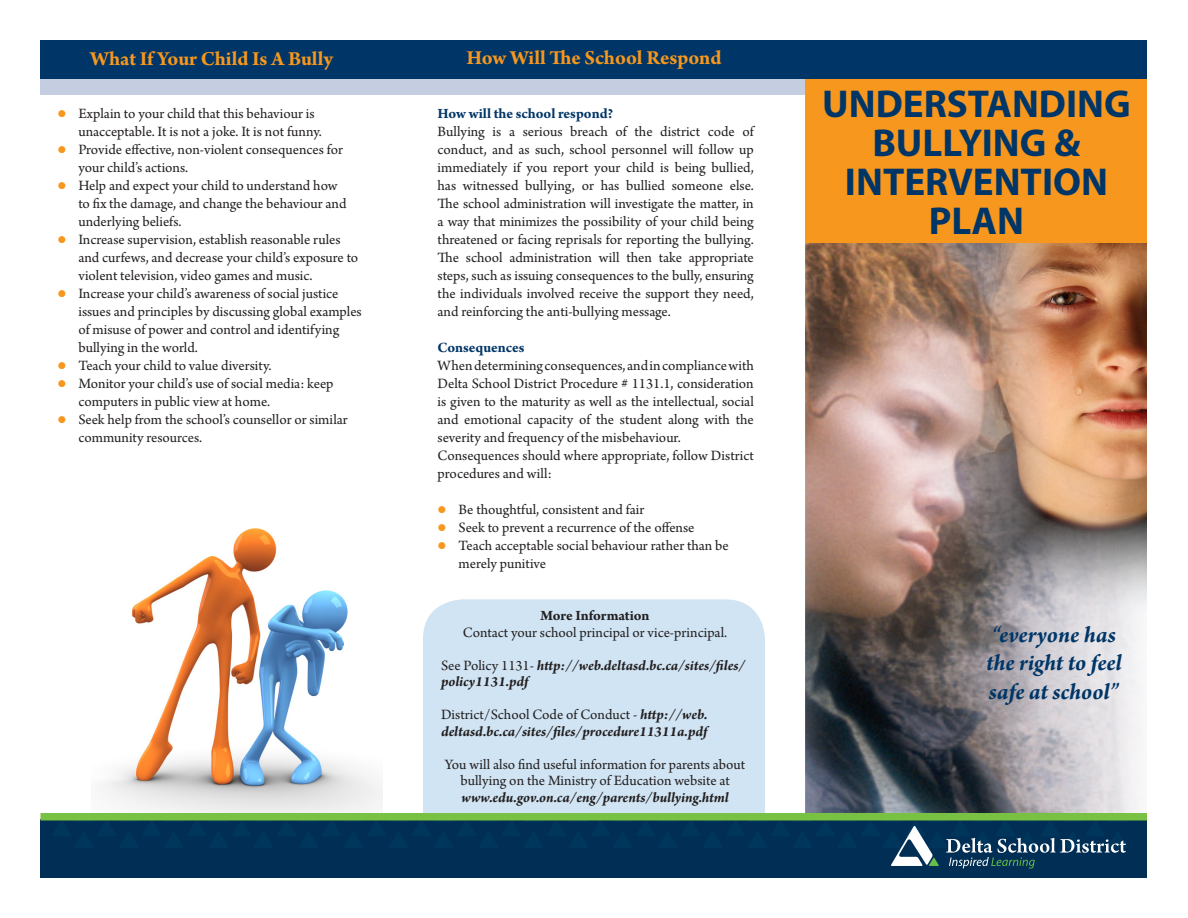
<style>
.page{position:relative;width:1188px;height:918px;background:#fff}
.page>*{position:absolute;margin:0;border:0;box-sizing:border-box;transform-origin:0 0}
.t1{font:700 39px "Myriad Pro";color:#003667}
.t2{font:italic 700 24px/28.8px "Arno Pro";color:#003667}
.t3{font:700 21px "Arno Pro";color:#f7971d}
.t4{font:15px/18px "Arno Pro";color:#231f20}
.t5{font:italic 700 15px/16.5px "Arno Pro";letter-spacing:-.005em;color:#231f20}
.t6{font:700 15px "Arno Pro";letter-spacing:-.005em;color:#003667}
.t7{font:700 15px "Arno Pro";letter-spacing:-.005em;color:#231f20}
.s1{color:#f7971d}
.s2{font-weight:400;font-style:normal}
</style>
<div class="page">
<img style="left:806px;top:243px;width:336px;height:570px">
<div style="left:806px;top:77px;width:342px;height:166px;background:#f7971d"></div>
<div style="left:40px;top:79px;width:766px;height:16px;background:#c5cee0"></div>
<div style="left:40px;top:40px;width:1108px;height:39px;background:#003667"></div>
<div style="left:423px;top:599px;width:342px;height:255px;background:#d0e4f3;border-radius:40px"></div>
<div style="left:40px;top:819px;width:1108px;height:59px;background:#002e54"></div>
<svg style="left:52px;top:820px;width:1075px;height:49px"></svg>
<img style="left:918px;top:243px;width:229px;height:376px">
<img style="left:100px;top:528px;width:282px;height:284px">
<div style="left:40px;top:813px;width:1108px;height:7px;background:#79c142"></div>
<p class="t3" style="left:90px;top:46px;width:244px">What If Your Child Is A Bully</p>
<p class="t3" style="left:466px;top:45px;width:257px">How Will The School Respond</p>
<p class="t6" style="left:438px;top:105px;width:177px">How will the school respond?</p>
<p class="t4" style="left:438px;top:123px;width:318px;text-align:justify">Bullying is a serious breach of the district code of conduct, and as such, school personnel will follow up immediately if you report your child is being bullied, has witnessed bullying, or has bullied someone else.<br>The school administration will investigate the matter, in a way that minimizes the possibility of your child being threatened or facing reprisals for reporting the bullying.<br>The school administration will then take appropriate steps, such as issuing consequences to the bully, ensuring the individuals involved receive the support they need, and reinforcing the anti-bullying message.</p>
<p class="t6" style="left:438px;top:339px;width:89px">Consequences</p>
<p class="t4" style="left:438px;top:357px;width:318px;text-align:justify">When determining consequences, and in compliance with Delta School District Procedure # 1131.1, consideration is given to the maturity as well as the intellectual, social and emotional capacity of the student along with the severity and frequency of the misbehaviour.</p>
<p class="t4" style="left:438px;top:447px;width:318px">Consequences should where appropriate, follow District procedures and will:</p>
<p class="t4" style="left:438px;top:501px;width:208px"><span class="s1">●</span> Be thoughtful, consistent and fair</p>
<p class="t4" style="left:438px;top:519px;width:258px"><span class="s1">●</span> Seek to prevent a recurrence of the offense</p>
<p class="t4" style="left:459px;top:537px;width:272px;text-indent:-21px"><span class="s1">●</span> Teach acceptable social behaviour rather than be merely punitive</p>
<p class="t7" style="left:541px;top:607px;width:111px">More Information</p>
<p class="t4" style="left:463px;top:624px;width:266px">Contact your school principal or vice-principal.</p>
<p class="t5" style="left:441px;top:658px;width:306px"><span class="s2">See Policy 1131-</span> http://web.deltasd.bc.ca/sites/files/ policy1131.pdf</p>
<p class="t5" style="left:441px;top:707px;width:268px"><span class="s2">District/School Code of Conduct -</span> http://web. deltasd.bc.ca/sites/files/procedure11311a.pdf</p>
<p class="t4" style="left:445px;top:757px;width:302px;line-height:16.5px;text-align:center">You will also find useful information for parents about bullying on the Ministry of Education website at</p>
<p class="t5" style="left:462px;top:790px;width:269px">www.edu.gov.on.ca/eng/parents/bullying.html</p>
<p class="t4" style="left:57px;top:105px;width:259px"><span class="s1">●</span> Explain to your child that this behaviour is</p>
<p class="t4" style="left:78px;top:123px;width:245px">unacceptable. It is not a joke. It is not funny.</p>
<p class="t4" style="left:78px;top:141px;width:266px;text-indent:-21px"><span class="s1">●</span> Provide effective, non-violent consequences for your child’s actions.</p>
<p class="t4" style="left:78px;top:177px;width:270px;text-indent:-21px"><span class="s1">●</span> Help and expect your child to understand how to fix the damage, and change the behaviour and underlying beliefs.</p>
<p class="t4" style="left:78px;top:231px;width:281px;text-indent:-21px"><span class="s1">●</span> Increase supervision, establish reasonable rules and curfews, and decrease your child’s exposure to violent television, video games and music.</p>
<p class="t4" style="left:78px;top:285px;width:285px;text-indent:-21px"><span class="s1">●</span> Increase your child’s awareness of social justice issues and principles by discussing global examples of misuse of power and control and identifying</p>
<p class="t4" style="left:78px;top:339px;width:121px">bullying in the world.</p>
<p class="t4" style="left:57px;top:357px;width:216px"><span class="s1">●</span> Teach your child to value diversity.</p>
<p class="t4" style="left:78px;top:375px;width:257px;text-indent:-21px"><span class="s1">●</span> Monitor your child’s use of social media: keep computers in public view at home.</p>
<p class="t4" style="left:78px;top:411px;width:271px;text-indent:-21px"><span class="s1">●</span> Seek help from the school’s counsellor or similar community resources.</p>
<p class="t1" style="left:822px;top:78px;width:310px">UNDERSTANDING</p>
<p class="t1" style="left:872px;top:117px;width:210px">BULLYING &amp;</p>
<p class="t1" style="left:845px;top:156px;width:265px">INTERVENTION</p>
<p class="t1" style="left:929px;top:195px;width:97px">PLAN</p>
<p class="t2" style="left:986px;top:621px;width:137px">“everyone has the right to feel safe at school”</p>
</div>
